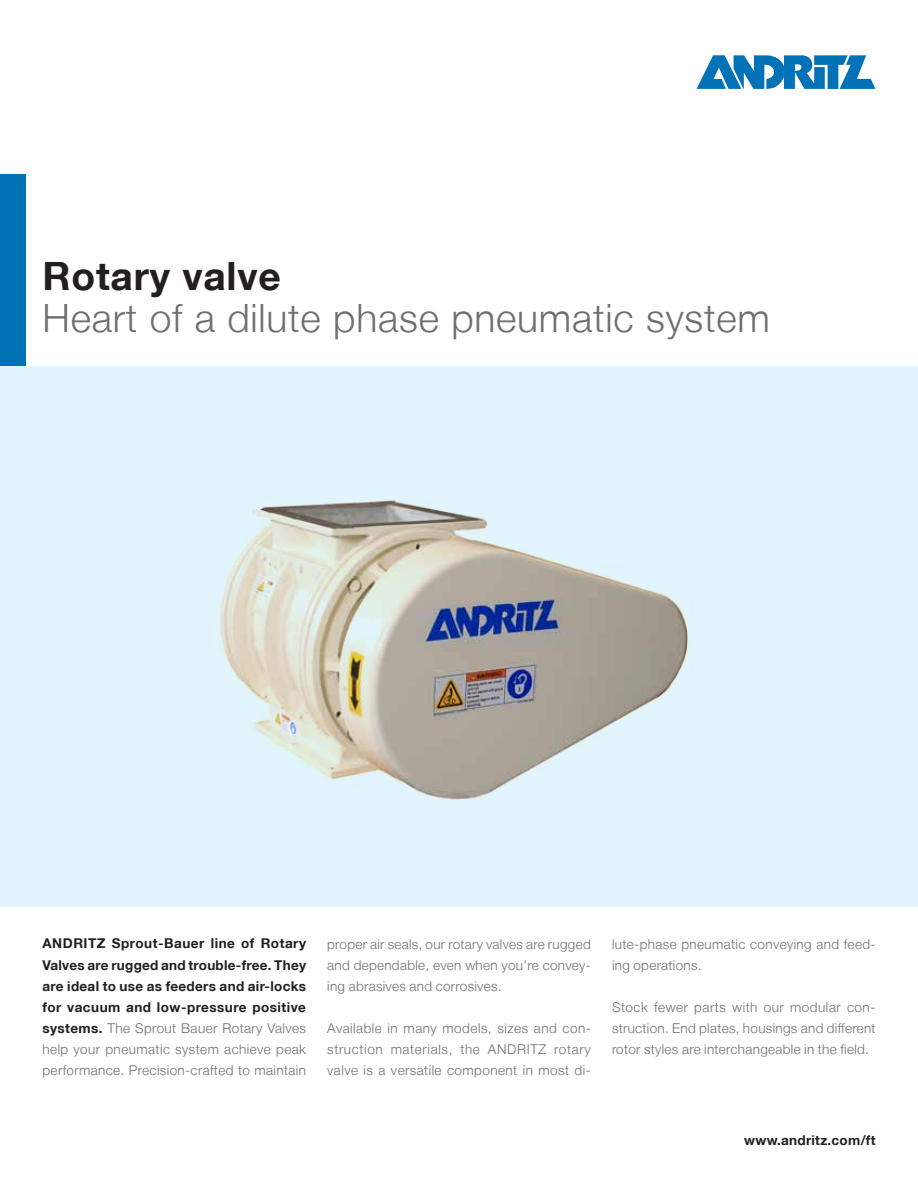
<style>
.page{position:relative;width:918px;height:1188px;background:#fff}
.page>*{position:absolute;margin:0;border:0;box-sizing:border-box;transform-origin:0 0}
.t1{font:300 39px "Helvetica Neue LT";letter-spacing:.02em;color:#6d6f71}
.t2{font:700 39px "Helvetica Neue LT";letter-spacing:.02em;color:#231f20}
.t3{font:300 13.5px/21px "Helvetica Neue LT";letter-spacing:.025em;color:#6d6f71;text-align:justify}
.t4{font:700 13.5px/21px "Helvetica Neue LT";letter-spacing:.025em;color:#231f20;text-align:justify}
.s1{font-weight:300;color:#6d6f71}
</style>
<div class="page">
<svg style="left:697px;top:55px;width:178px;height:34px"></svg>
<div style="left:0;top:174px;width:26px;height:192px;background:#0072b5"></div>
<div style="left:0;top:366px;width:918px;height:540px;background:#e2f4fd"></div>
<img style="left:219px;top:500px;width:471px;height:301px">
<h1 class="t2" style="left:43px;top:252px;width:240px">Rotary valve</h1>
<h1 class="t1" style="left:43px;top:294px;width:729px">Heart of a dilute phase pneumatic system</h1>
<p class="t4" style="left:43px;top:933px;width:265px">ANDRITZ Sprout-Bauer line of Rotary Valves are rugged and trouble-free. They are ideal to use as feeders and air-locks for vacuum and low-pressure positive systems. <span class="s1">The Sprout Bauer Rotary Valves help your pneumatic system achieve peak performance. Precision-crafted to maintain</span></p>
<p class="t3" style="left:327px;top:933px;width:265px">proper air seals, our rotary valves are rugged and dependable, even when you’re convey&shy;ing abrasives and corrosives.</p>
<p class="t3" style="left:327px;top:1017px;width:265px">Available in many models, sizes and con&shy;struction materials, the ANDRITZ rotary valve is a versatile component in most di-</p>
<p class="t3" style="left:612px;top:933px;width:265px">lute-phase pneumatic conveying and feed&shy;ing operations.</p>
<p class="t3" style="left:612px;top:996px;width:265px">Stock fewer parts with our modular con&shy;struction. End plates, housings and different rotor styles are interchangeable in the field.</p>
<p class="t4" style="left:744px;top:1130px;width:133px">www.andritz.com/ft</p>
</div>
